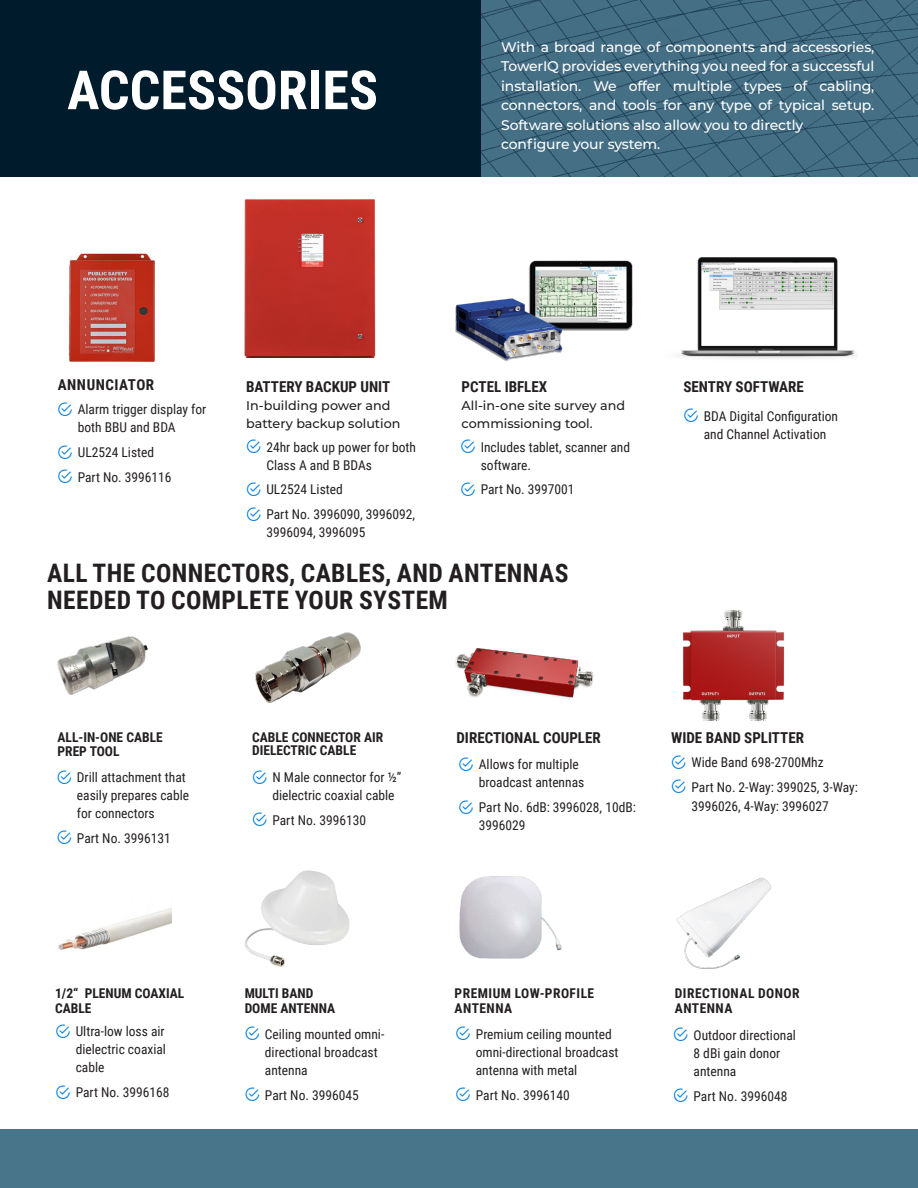
<style>
.page{position:relative;width:918px;height:1188px;background:#fff}
.page>*{position:absolute;margin:0;border:0;box-sizing:border-box;transform-origin:0 0}
.t1{font:700 54px "Roboto Condensed";color:#fff}
.t2{font:700 25.5px/27px "Roboto Condensed";letter-spacing:.015em;color:#231f20}
.t3{font:700 15px "Roboto Condensed";color:#231f20}
.t4{font:700 15px "Roboto Condensed";letter-spacing:.035em;color:#231f20}
.t5{font:500 13.95px/19.5px "Montserrat";letter-spacing:-.01em;color:#fff;text-align:justify}
.t6{font:13.5px/18px "Roboto Condensed";color:#231f20}
.t7{font:700 13.5px/15px "Roboto Condensed";color:#231f20}
.t8{font:700 13.5px/15px "Roboto Condensed";letter-spacing:.035em;color:#231f20}
.t9{font:500 12.75px/17.9px "Montserrat";color:#231f20}
</style>
<div class="page">
<img style="left:481px;top:0;width:437px;height:176px">
<div style="left:0;top:0;width:481px;height:176px;background:#001b2b"></div>
<div style="left:0;top:1130px;width:918px;height:58px;background:#49758b"></div>
<img style="left:455px;top:649px;width:139px;height:49px">
<img style="left:245px;top:870px;width:105px;height:97px">
<img style="left:459px;top:877px;width:102px;height:81px">
<img style="left:455px;top:260px;width:178px;height:102px">
<img style="left:676px;top:877px;width:95px;height:92px">
<img style="left:678px;top:257px;width:180px;height:102px">
<img style="left:58px;top:908px;width:113px;height:42px">
<img style="left:255px;top:633px;width:105px;height:70px">
<img style="left:683px;top:611px;width:102px;height:110px">
<img style="left:68px;top:253px;width:87px;height:109px">
<img style="left:244px;top:199px;width:132px;height:159px">
<img style="left:58px;top:636px;width:90px;height:58px">
<p class="t1" style="left:67px;top:52px;width:312px">ACCESSORIES</p>
<p class="t5" style="left:501px;top:37px;width:375px">With a broad range of components and accessories, TowerIQ provides everything you need for a successful installation. We offer multiple types of cabling, connectors, and tools for any type of typical setup.<br>Software solutions also allow you to directly</p>
<p class="t5" style="left:501px;top:134px;width:161px">configure your system.</p>
<p class="t4" style="left:58px;top:374px;width:98px">ANNUNCIATOR</p>
<p class="t6" style="left:78px;top:400px;width:130px">Alarm trigger display for both BBU and BDA</p>
<p class="t6" style="left:78px;top:443px;width:78px">UL2524 Listed</p>
<p class="t6" style="left:78px;top:468px;width:95px">Part No. 3996116</p>
<p class="t3" style="left:246px;top:376px;width:146px">BATTERY BACKUP UNIT</p>
<p class="t9" style="left:246px;top:396px;width:156px">In-building power and battery backup solution</p>
<p class="t6" style="left:266px;top:437px;width:151px">24hr back up power for both<br>Class A and B BDAs</p>
<p class="t6" style="left:266px;top:480px;width:78px">UL2524 Listed</p>
<p class="t6" style="left:266px;top:505px;width:150px">Part No. 3996090, 3996092,<br>3996094, 3996095</p>
<p class="t3" style="left:462px;top:376px;width:87px">PCTEL IBFLEX</p>
<p class="t3" style="left:684px;top:376px;width:122px">SENTRY SOFTWARE</p>
<p class="t9" style="left:462px;top:396px;width:165px">All-in-one site survey and</p>
<p class="t9" style="left:462px;top:414px;width:133px">commissioning tool.</p>
<p class="t6" style="left:704px;top:407px;width:136px">BDA Digital Configuration and Channel Activation</p>
<p class="t6" style="left:481px;top:437px;width:151px">Includes tablet, scanner and software.</p>
<p class="t6" style="left:481px;top:480px;width:95px">Part No. 3997001</p>
<p class="t2" style="left:47px;top:558px;width:523px">ALL THE CONNECTORS, CABLES, AND ANTENNAS<br>NEEDED TO COMPLETE YOUR SYSTEM</p>
<p class="t7" style="left:58px;top:729px;width:107px">ALL-IN-ONE CABLE</p>
<p class="t7" style="left:58px;top:743px;width:64px">PREP TOOL</p>
<p class="t6" style="left:77px;top:768px;width:114px">Drill attachment that easily prepares cable for connectors</p>
<p class="t6" style="left:77px;top:829px;width:95px">Part No. 3996131</p>
<p class="t7" style="left:252px;top:730px;width:133px;line-height:13.5px">CABLE CONNECTOR AIR<br>DIELECTRIC CABLE</p>
<p class="t6" style="left:272px;top:768px;width:131px">N Male connector for ½” dielectric coaxial cable</p>
<p class="t6" style="left:272px;top:811px;width:95px">Part No. 3996130</p>
<p class="t3" style="left:456px;top:727px;width:146px">DIRECTIONAL COUPLER</p>
<p class="t3" style="left:671px;top:727px;width:134px">WIDE BAND SPLITTER</p>
<p class="t6" style="left:479px;top:755px;width:107px">Allows for multiple broadcast antennas</p>
<p class="t6" style="left:479px;top:798px;width:159px">Part No. 6dB: 3996028, 10dB:<br>3996029</p>
<p class="t6" style="left:691px;top:753px;width:134px">Wide Band 698-2700Mhz</p>
<p class="t6" style="left:691px;top:777px;width:168px;line-height:19.5px">Part No. 2-Way: 399025, 3-Way:<br>3996026, 4-Way: 3996027</p>
<p class="t7" style="left:55px;top:986px;width:131px">1/2“ PLENUM COAXIAL<br>CABLE</p>
<p class="t8" style="left:455px;top:985px;width:141px">PREMIUM LOW-PROFILE<br>ANTENNA</p>
<p class="t8" style="left:675px;top:985px;width:126px">DIRECTIONAL DONOR<br>ANTENNA</p>
<p class="t7" style="left:245px;top:986px;width:70px">MULTI BAND</p>
<p class="t7" style="left:245px;top:1000px;width:92px">DOME ANTENNA</p>
<p class="t6" style="left:76px;top:1022px;width:92px;text-align:justify">Ultra-low loss air dielectric coaxial cable</p>
<p class="t6" style="left:76px;top:1083px;width:95px">Part No. 3996168</p>
<p class="t6" style="left:265px;top:1025px;width:121px">Ceiling mounted omni&shy;directional broadcast antenna</p>
<p class="t6" style="left:265px;top:1085px;width:95px">Part No. 3996045</p>
<p class="t6" style="left:476px;top:1025px;width:144px">Premium ceiling mounted omni-directional broadcast antenna with metal</p>
<p class="t6" style="left:476px;top:1085px;width:95px">Part No. 3996140</p>
<p class="t6" style="left:694px;top:1025px;width:104px">Outdoor directional<br>8 dBi gain donor antenna</p>
<p class="t6" style="left:694px;top:1086px;width:95px">Part No. 3996048</p>
</div>
